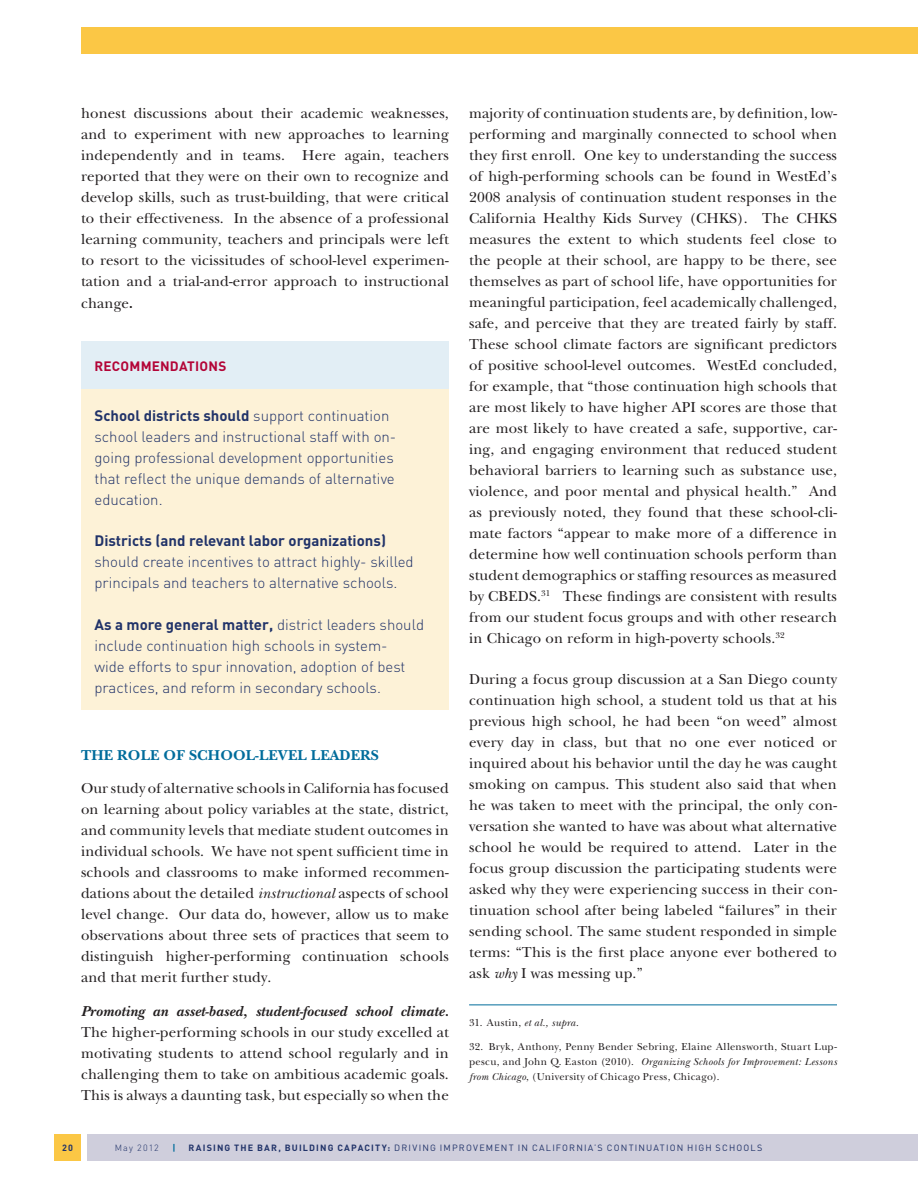
<style>
.page{position:relative;width:918px;height:1188px;background:#fff}
.page>*{position:absolute;margin:0;border:0;box-sizing:border-box;transform-origin:0 0}
.t1{font:15px/21px "New Baskerville Std";letter-spacing:.01em;color:#231f20;text-align:justify}
.t2{font:300 15px/21px "DIN";color:#213369}
.t3{font:italic 700 15px "New Baskerville Std";letter-spacing:.01em;color:#231f20}
.t4{font:700 15px "DIN";color:#213369}
.t5{font:700 15px "New Baskerville Std";letter-spacing:.01em;color:#006c9b}
.t6{font:700 13.5px "DIN";letter-spacing:.02em;color:#b30437}
.t7{font:10.5px/15px "New Baskerville Std";letter-spacing:.035em;color:#231f20;text-align:justify}
.t8{font:9px "DIN";letter-spacing:.135em;color:#213369}
.t9{font:300 9px "DIN";letter-spacing:.125em;color:#213369}
.t10{font:700 9px "DIN";color:#213369}
.t11{font:700 9px "DIN";color:#006c9b}
.s1{font-family:"Cambria";font-size:18px}
.s2{font-weight:700}
.s3{font-style:italic}
</style>
<div class="page">
<div style="left:54px;top:1134px;width:27px;height:27px;background:#fbc745"></div>
<div style="left:88px;top:1134px;width:830px;height:27px;background:#cfcedc"></div>
<div style="left:81px;top:27px;width:837px;height:27px;background:#fbc745"></div>
<hr style="left:469px;top:1005px;width:368px;height:1px;background:#006c9b">
<div style="left:81px;top:389px;width:368px;height:321px;background:#fdf2d7"></div>
<div style="left:81px;top:341px;width:368px;height:48px;background:#e2eef5"></div>
<p class="t1" style="left:81px;top:103px;width:369px">honest discussions about their academic weaknesses, and to experiment with new approaches to learning independently and in teams. Here again, teachers reported that they were on their own to recognize and develop skills, such as trust-building, that were critical to their effectiveness. In the absence of a professional learning community, teachers and principals were left to resort to the vicissitudes of school-level experimen&shy;tation and a trial-and-error approach to instructional change<span class="s1">.</span></p>
<p class="t6" style="left:94px;top:357px;width:133px">Recomm endations</p>
<p class="t2" style="left:94px;top:405px;width:303px"><span class="s2">School districts should</span> support continuation school leaders and instructional staff with on&shy;going professional development opportunities that reflect the unique demands of alternative education.</p>
<p class="t4" style="left:94px;top:531px;width:293px">Districts (and relevant labor organizations)</p>
<p class="t2" style="left:94px;top:551px;width:321px">should create incentives to attract highly- skilled principals and teachers to alternative schools.</p>
<p class="t2" style="left:94px;top:614px;width:331px"><span class="s2">As a more general matter,</span> district leaders should include continuation high schools in system-<br>wide efforts to spur innovation, adoption of best practices, and reform in secondary schools.</p>
<p class="t5" style="left:81px;top:746px;width:290px">THE ROLE OF SCHOOL-LEVEL LEAD ERS</p>
<p class="t1" style="left:81px;top:778px;width:369px">Our study of alternative schools in California has focused on learning about policy variables at the state, district, and community levels that mediate student outcomes in individual schools. We have not spent sufficient time in schools and classrooms to make informed recommen&shy;dations about the detailed <span class="s3">instructional</span> aspects of school level change. Our data do, however, allow us to make observations about three sets of practices that seem to distinguish higher-performing continuation schools and that merit further study.</p>
<p class="t3" style="left:81px;top:1003px;width:369px">Promoting an asset-based, student-focused school climate.</p>
<p class="t1" style="left:81px;top:1022px;width:369px">The higher-performing schools in our study excelled at motivating students to attend school regularly and in challenging them to take on ambitious academic goals.<br>This is always a daunting task, but especially so when the</p>
<p class="t1" style="left:469px;top:103px;width:369px">majority of continuation students are, by definition, low&shy;performing and marginally connected to school when they first enroll. One key to understanding the success of high-performing schools can be found in WestEd’s 2008 analysis of continuation student responses in the California Healthy Kids Survey (CHKS). The CHKS measures the extent to which students feel close to the people at their school, are happy to be there, see themselves as part of school life, have opportunities for meaningful participation, feel academically challenged, safe, and perceive that they are treated fairly by staff.<br>These school climate factors are significant predictors of positive school-level outcomes. WestEd concluded, for example, that “those continuation high schools that are most likely to have higher API scores are those that are most likely to have created a safe, supportive, car&shy;ing, and engaging environment that reduced student behavioral barriers to learning such as substance use, violence, and poor mental and physical health.” And as previously noted, they found that these school-cli&shy;mate factors “appear to make more of a difference in determine how well continuation schools perform than student demographics or staffing resources as measured by CBEDS.<sup>31</sup> These findings are consistent with results from our student focus groups and with other research in Chicago on reform in high-poverty schools.<sup>32</sup></p>
<p class="t1" style="left:469px;top:669px;width:369px">During a focus group discussion at a San Diego county continuation high school, a student told us that at his previous high school, he had been “on weed” almost every day in class, but that no one ever noticed or inquired about his behavior until the day he was caught smoking on campus. This student also said that when he was taken to meet with the principal, the only con&shy;versation she wanted to have was about what alternative school he would be required to attend. Later in the focus group discussion the participating students were asked why they were experiencing success in their con&shy;tinuation school after being labeled “failures” in their sending school. The same student responded in simple terms: “This is the first place anyone ever bothered to ask <span class="s3">why</span> I was messing up.”</p>
<p class="t7" style="left:469px;top:1016px;width:111px">31. Austin, <span class="s3">et al., supra</span>.</p>
<p class="t7" style="left:469px;top:1039px;width:369px">32. Bryk, Anthony, Penny Bender Sebring, Elaine Allensworth, Stuart Lup&shy;pescu, and John Q. Easton (2010). <span class="s3">Organizing Schools for Improvement: Lessons from Chicago</span>, (University of Chicago Press, Chicago).</p>
<p class="t10" style="left:62px;top:1142px;width:12px">20</p>
<p class="t9" style="left:115px;top:1142px;width:45px">May 2012</p>
<p class="t11" style="left:172px;top:1142px;width:5px">|</p>
<p class="t8" style="left:188px;top:1142px;width:576px"><span class="s2">Raising the Bar, Building Capacity:</span> DRIVING I MPROVEMENT IN CALIFORNIA’S CONTINUATION HIGH SCHOOLS</p>
</div>
